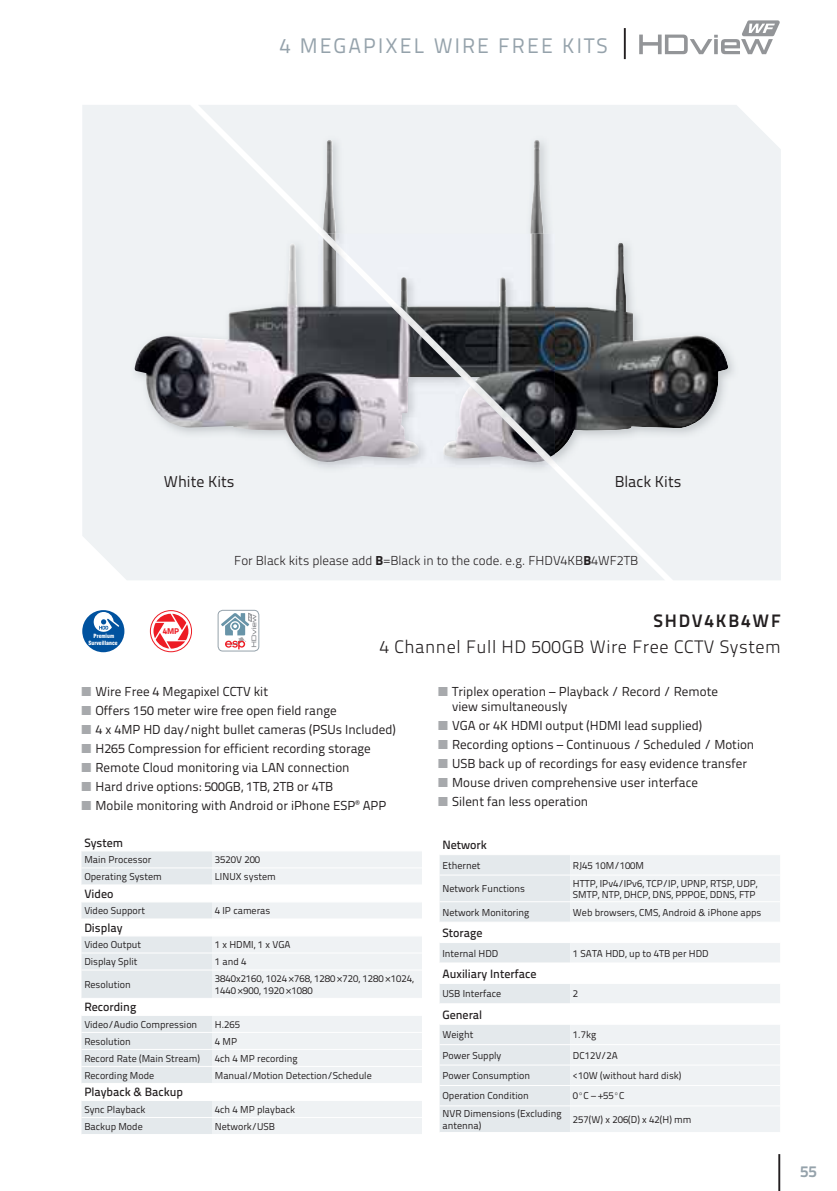
<style>
.page{position:relative;width:837px;height:1191px;background:#fff}
.page>*{position:absolute;margin:0;border:0;box-sizing:border-box;transform-origin:0 0}
.t1{font:21px "Titillium Text 22 L";letter-spacing:.1em;color:#95a2ab}
.t2{font:300 18px "Titillium Text 22 L";letter-spacing:.03em;color:#231f20}
.t3{font:700 18px "Titillium Text 22 L";letter-spacing:.1em;color:#231f20}
.t4{font:700 16px "Titillium Text 22 L";color:#95a2ab}
.t5{font:15.8px "Titillium Text 22 L";color:#231f20}
.t6{font:13px/19px "Titillium Text 22 L";color:#231f20}
.t7{font:300 13px "Titillium Text 22 L";color:#231f20}
.t8{font:500 12px "Titillium Text 22 L";color:#231f20}
.t9{font:10px/11.4px "Titillium Text 22 L";color:#231f20}
.t10{font:800 8.4px "Titillium Text 22 L";color:#ed1c24}
.t11{font:900 condensed 5.6px/7.2px "Swiss 721 BT";color:#fff;text-align:center}
.s1{font-weight:800}
</style>
<div class="page">
<hr style="left:778px;top:1154px;width:2px;height:37px;background:#231f20">
<hr style="left:623px;top:28px;width:2px;height:31px;background:#231f20">
<div style="left:82px;top:105px;width:698px;height:475px;background:#eff2f4"></div>
<div style="left:82px;top:610px;width:42px;height:42px;background:#00529f;border-radius:50%"></div>
<svg style="left:94px;top:612px;width:25px;height:20px"></svg>
<div style="left:150px;top:610px;width:42px;height:42px;border:1px solid #ed1c24;border-radius:50%"></div>
<svg style="left:153px;top:614px;width:35px;height:34px"></svg>
<svg style="left:218px;top:610px;width:41px;height:41px"></svg>
<div style="left:217px;top:610px;width:42px;height:41px;border:1px solid #95a2ab;border-radius:5px"></div>
<svg style="left:221px;top:612px;width:35px;height:37px"></svg>
<div style="left:318px;top:135px;width:420px;height:332px;background:#eff2f4"></div>
<img style="left:323px;top:140px;width:405px;height:314px">
<img style="left:130px;top:234px;width:424px;height:239px">
<img style="left:327px;top:234px;width:227px;height:222px">
<img style="left:134px;top:238px;width:410px;height:226px">
<svg style="left:81px;top:851px;width:131px;height:283px"></svg>
<svg style="left:212px;top:852px;width:210px;height:282px;fill:#eff2f4"></svg>
<hr style="left:81px;top:867px;width:131px;height:1px;background:#fff">
<hr style="left:81px;top:884px;width:131px;height:1px;background:#fff">
<hr style="left:81px;top:901px;width:131px;height:1px;background:#fff">
<hr style="left:81px;top:918px;width:131px;height:1px;background:#fff">
<hr style="left:81px;top:935px;width:131px;height:1px;background:#fff">
<hr style="left:81px;top:998px;width:131px;height:1px;background:#fff">
<hr style="left:81px;top:1015px;width:131px;height:1px;background:#fff">
<hr style="left:81px;top:1066px;width:131px;height:1px;background:#fff">
<hr style="left:81px;top:1083px;width:131px;height:1px;background:#fff">
<hr style="left:81px;top:1100px;width:131px;height:1px;background:#fff">
<hr style="left:212px;top:867px;width:210px;height:1px;background:#fff">
<hr style="left:212px;top:884px;width:210px;height:1px;background:#fff">
<hr style="left:212px;top:901px;width:210px;height:1px;background:#fff">
<hr style="left:212px;top:918px;width:210px;height:1px;background:#fff">
<hr style="left:212px;top:935px;width:210px;height:1px;background:#fff">
<hr style="left:212px;top:998px;width:210px;height:1px;background:#fff">
<hr style="left:212px;top:1015px;width:210px;height:1px;background:#fff">
<hr style="left:212px;top:1066px;width:210px;height:1px;background:#fff">
<hr style="left:212px;top:1083px;width:210px;height:1px;background:#fff">
<hr style="left:212px;top:1100px;width:210px;height:1px;background:#fff">
<hr style="left:81px;top:952px;width:131px;height:1px;background:#fff">
<hr style="left:81px;top:969px;width:131px;height:1px;background:#fff">
<hr style="left:212px;top:952px;width:210px;height:1px;background:#fff">
<hr style="left:212px;top:969px;width:210px;height:1px;background:#fff">
<hr style="left:81px;top:1032px;width:131px;height:1px;background:#fff">
<hr style="left:81px;top:1049px;width:131px;height:1px;background:#fff">
<hr style="left:212px;top:1032px;width:210px;height:1px;background:#fff">
<hr style="left:212px;top:1049px;width:210px;height:1px;background:#fff">
<hr style="left:81px;top:1117px;width:131px;height:1px;background:#fff">
<hr style="left:212px;top:1117px;width:210px;height:1px;background:#fff">
<svg style="left:439px;top:855px;width:340px;height:277px"></svg>
<hr style="left:439px;top:921px;width:131px;height:1px;background:#fff">
<hr style="left:439px;top:942px;width:131px;height:1px;background:#fff">
<hr style="left:439px;top:962px;width:131px;height:1px;background:#fff">
<hr style="left:439px;top:983px;width:131px;height:1px;background:#fff">
<hr style="left:439px;top:1003px;width:131px;height:1px;background:#fff">
<hr style="left:439px;top:1024px;width:131px;height:1px;background:#fff">
<hr style="left:439px;top:1044px;width:131px;height:1px;background:#fff">
<hr style="left:439px;top:1064px;width:131px;height:1px;background:#fff">
<hr style="left:439px;top:1085px;width:131px;height:1px;background:#fff">
<hr style="left:570px;top:921px;width:209px;height:1px;background:#fff">
<hr style="left:570px;top:942px;width:209px;height:1px;background:#fff">
<hr style="left:570px;top:962px;width:209px;height:1px;background:#fff">
<hr style="left:570px;top:983px;width:209px;height:1px;background:#fff">
<hr style="left:570px;top:1003px;width:209px;height:1px;background:#fff">
<hr style="left:570px;top:1024px;width:209px;height:1px;background:#fff">
<hr style="left:570px;top:1044px;width:209px;height:1px;background:#fff">
<hr style="left:570px;top:1064px;width:209px;height:1px;background:#fff">
<hr style="left:570px;top:1085px;width:209px;height:1px;background:#fff">
<hr style="left:439px;top:1105px;width:131px;height:1px;background:#fff">
<hr style="left:570px;top:1105px;width:209px;height:1px;background:#fff">
<hr style="left:439px;top:874px;width:131px;height:1px;background:#fff">
<hr style="left:439px;top:901px;width:131px;height:1px;background:#fff">
<hr style="left:570px;top:874px;width:209px;height:1px;background:#fff">
<hr style="left:570px;top:901px;width:209px;height:1px;background:#fff">
<svg style="left:639px;top:20px;width:140px;height:34px"></svg>
<h1 class="t1" style="left:279px;top:39px;width:330px">4 MEGAPIXEL WIRE FREE KITS</h1>
<h3 class="t5" style="left:164px;top:476px;width:72px">White Kits</h3>
<h3 class="t5" style="left:614px;top:476px;width:68px">Black Kits</h3>
<p class="t11" style="left:88px;top:632px;width:31px">Premium<br>Surveillance</p>
<p class="t10" style="left:163px;top:626px;width:18px">4MP</p>
<h3 class="t7" style="left:234px;top:555px;width:405px">For Black kits please add <span class="s1">B</span>=Black in to the code. e.g. FHDV4KB<span class="s1">B</span>4WF2TB</h3>
<h2 class="t3" style="left:653px;top:614px;width:129px">SHDV4KB4WF</h2>
<h2 class="t2" style="left:379px;top:640px;width:403px">4 Channel Full HD 500GB Wire Free CCTV System</h2>
<p class="t6" style="left:95px;top:683px;width:302px">Wire Free 4 Megapixel CCTV kit<br>Offers 150 meter wire free open field range<br>4 x 4MP HD day/night bullet cameras (PSUs Included)<br>H265 Compression for efficient recording storage Remote Cloud monitoring via LAN connection<br>Hard drive options: 500GB, 1TB, 2TB or 4TB<br>Mobile monitoring with Android or iPhone ESP<sup>®</sup> APP</p>
<h3 class="t6" style="left:452px;top:685px;width:267px;line-height:15px">Triplex operation – Playback / Record / Remote view simultaneously</h3>
<h3 class="t6" style="left:452px;top:717px;width:303px">VGA or 4K HDMI output (HDMI lead supplied)<br>Recording options – Continuous / Scheduled / Motion USB back up of recordings for easy evidence transfer Mouse driven comprehensive user interface<br>Silent fan less operation</h3>
<p class="t8" style="left:84px;top:838px;width:40px">System</p>
<p class="t9" style="left:84px;top:855px;width:69px">Main Processor</p>
<p class="t9" style="left:215px;top:855px;width:47px">3520V 200</p>
<p class="t9" style="left:84px;top:872px;width:79px">Operating System</p>
<p class="t9" style="left:215px;top:872px;width:63px">LINUX system</p>
<p class="t8" style="left:84px;top:889px;width:31px">Video</p>
<p class="t9" style="left:84px;top:906px;width:62px">Video Support</p>
<p class="t9" style="left:215px;top:906px;width:57px">4 IP cameras</p>
<p class="t8" style="left:84px;top:923px;width:40px">Display</p>
<p class="t9" style="left:84px;top:940px;width:58px">Video Output</p>
<p class="t9" style="left:215px;top:940px;width:77px">1 x HDMI, 1 x VGA</p>
<p class="t9" style="left:84px;top:957px;width:55px">Display Split</p>
<p class="t9" style="left:215px;top:957px;width:33px">1 and 4</p>
<p class="t9" style="left:84px;top:980px;width:48px">Resolution</p>
<p class="t9" style="left:215px;top:974px;width:200px">3840x2160, 1024×768, 1280×720, 1280×1024,<br>1440×900, 1920×1080</p>
<p class="t8" style="left:84px;top:1002px;width:53px">Recording</p>
<p class="t9" style="left:84px;top:1019px;width:114px">Video/Audio Compression</p>
<p class="t9" style="left:215px;top:1019px;width:27px">H.265</p>
<p class="t9" style="left:84px;top:1036px;width:48px">Resolution</p>
<p class="t9" style="left:215px;top:1036px;width:24px">4 MP</p>
<p class="t9" style="left:84px;top:1053px;width:117px">Record Rate (Main Stream)</p>
<p class="t9" style="left:215px;top:1053px;width:84px">4ch 4 MP recording</p>
<p class="t9" style="left:84px;top:1070px;width:71px">Recording Mode</p>
<p class="t9" style="left:215px;top:1070px;width:158px">Manual/Motion Detection/Schedule</p>
<p class="t8" style="left:84px;top:1088px;width:100px">Playback &amp; Backup</p>
<p class="t9" style="left:84px;top:1104px;width:63px">Sync Playback</p>
<p class="t9" style="left:215px;top:1104px;width:82px">4ch 4 MP playback</p>
<p class="t9" style="left:84px;top:1121px;width:60px">Backup Mode</p>
<p class="t9" style="left:215px;top:1121px;width:62px">Network/USB</p>
<p class="t8" style="left:442px;top:840px;width:46px">Network</p>
<p class="t9" style="left:442px;top:860px;width:39px">Ethernet</p>
<p class="t9" style="left:572px;top:860px;width:73px">RJ45 10M/100M</p>
<p class="t9" style="left:442px;top:884px;width:84px">Network Functions</p>
<p class="t9" style="left:572px;top:878px;width:186px">HTTP, IPv4/IPv6, TCP/IP, UPNP, RTSP, UDP,<br>SMTP, NTP, DHCP, DNS, PPPOE, DDNS, FTP</p>
<p class="t9" style="left:442px;top:907px;width:88px">Network Monitoring</p>
<p class="t9" style="left:572px;top:907px;width:190px">Web browsers, CMS, Android &amp; iPhone apps</p>
<p class="t8" style="left:442px;top:928px;width:41px">Storage</p>
<p class="t9" style="left:442px;top:948px;width:57px">Internal HDD</p>
<p class="t9" style="left:572px;top:948px;width:137px">1 SATA HDD, up to 4TB per HDD</p>
<p class="t8" style="left:442px;top:969px;width:95px">Auxiliary Interface</p>
<p class="t9" style="left:442px;top:989px;width:60px">USB Interface</p>
<p class="t9" style="left:572px;top:989px;width:7px">2</p>
<p class="t8" style="left:442px;top:1010px;width:41px">General</p>
<p class="t9" style="left:442px;top:1030px;width:32px">Weight</p>
<p class="t9" style="left:572px;top:1030px;width:25px">1.7kg</p>
<p class="t9" style="left:442px;top:1050px;width:60px">Power Supply</p>
<p class="t9" style="left:572px;top:1050px;width:46px">DC12V/2A</p>
<p class="t9" style="left:442px;top:1071px;width:89px">Power Consumption</p>
<p class="t9" style="left:572px;top:1071px;width:110px">&lt;10W (without hard disk)</p>
<p class="t9" style="left:442px;top:1091px;width:88px">Operation Condition</p>
<p class="t9" style="left:572px;top:1091px;width:53px">0ºC – +55ºC</p>
<p class="t9" style="left:442px;top:1109px;width:120px">NVR Dimensions (Excluding antenna)</p>
<p class="t9" style="left:572px;top:1115px;width:120px">257(W) x 206(D) x 42(H) mm</p>
<h3 class="t4" style="left:799px;top:1166px;width:18px">55</h3>
</div>
